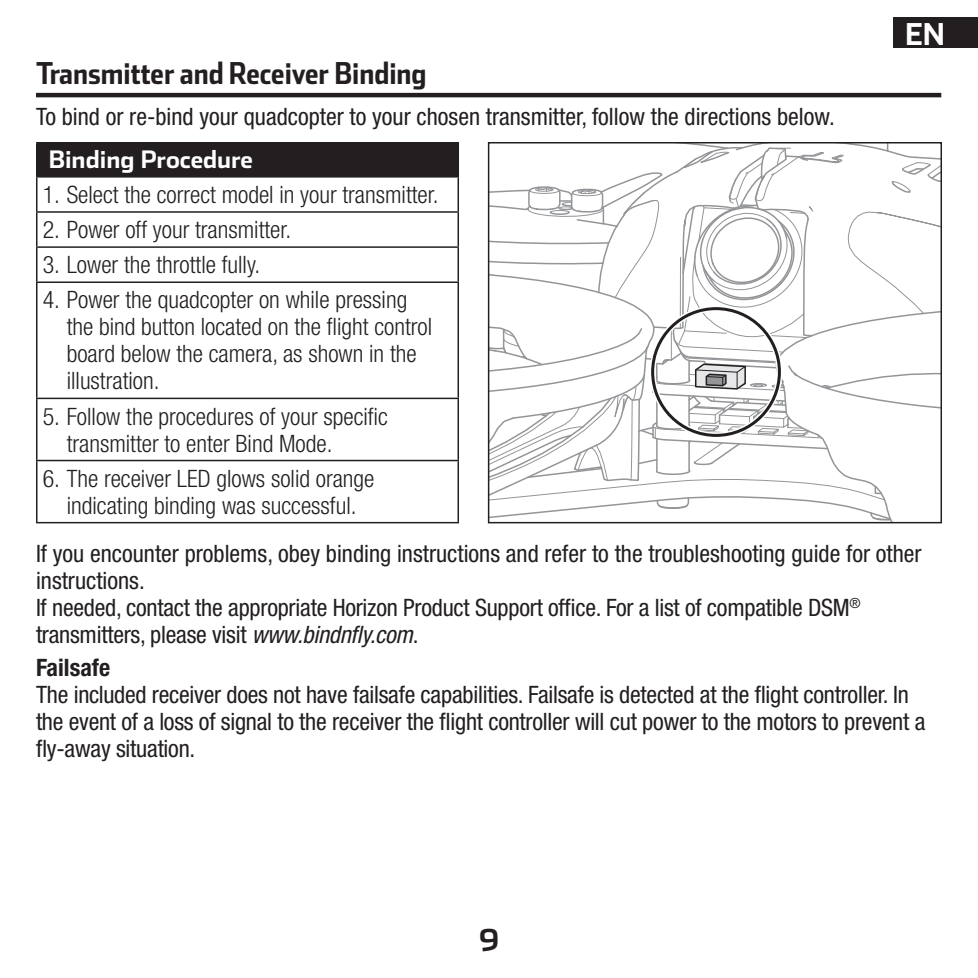
<style>
.page{position:relative;width:978px;height:978px;background:#fff}
.page>*{position:absolute;margin:0;border:0;box-sizing:border-box;transform-origin:0 0}
.t1{font:700 30px "Stainless Cond";color:#231f20}
.t2{font:700 30px "Stainless";color:#fff}
.t3{font:700 30px "Stainless";color:#231f20}
.t4{font:condensed 24px/27px "Helvetica Neue LT Std";letter-spacing:-.01em;color:#231f20}
.t5{font:300 condensed 24px/27px "Helvetica Neue LT Std";color:#231f20}
.t6{font:700 24px "Stainless";color:#fff}
.t7{font:700 condensed 24px "Helvetica Neue LT Std";color:#231f20}
.s1{font-style:italic}
</style>
<div class="page">
<div style="left:893px;top:18px;width:85px;height:30px;background:#231f20"></div>
<hr style="left:36px;top:93px;width:905px;height:4px;background:#231f20">
<svg style="left:491px;top:145px;width:448px;height:375px"></svg>
<div style="left:488px;top:142px;width:454px;height:381px;border:2px solid #231f20"></div>
<div style="left:37px;top:143px;width:421px;height:34px;background:#231f20"></div>
<svg style="left:38px;top:178px;width:420px;height:344px"></svg>
<hr style="left:36px;top:142px;width:423px;height:1px;background:#231f20">
<hr style="left:36px;top:143px;width:2px;height:33px;background:#231f20">
<hr style="left:458px;top:143px;width:1px;height:33px;background:#231f20">
<hr style="left:36px;top:176px;width:423px;height:2px;background:#231f20">
<hr style="left:36px;top:178px;width:2px;height:33px;background:#231f20">
<hr style="left:458px;top:178px;width:1px;height:33px;background:#231f20">
<hr style="left:36px;top:211px;width:423px;height:2px;background:#231f20">
<hr style="left:36px;top:213px;width:2px;height:33px;background:#231f20">
<hr style="left:458px;top:213px;width:1px;height:33px;background:#231f20">
<hr style="left:36px;top:246px;width:423px;height:2px;background:#231f20">
<hr style="left:36px;top:248px;width:2px;height:33px;background:#231f20">
<hr style="left:458px;top:248px;width:1px;height:33px;background:#231f20">
<hr style="left:36px;top:281px;width:423px;height:2px;background:#231f20">
<hr style="left:36px;top:283px;width:2px;height:115px;background:#231f20">
<hr style="left:458px;top:283px;width:1px;height:115px;background:#231f20">
<hr style="left:36px;top:398px;width:423px;height:1px;background:#231f20">
<hr style="left:36px;top:399px;width:2px;height:61px;background:#231f20">
<hr style="left:458px;top:399px;width:1px;height:61px;background:#231f20">
<hr style="left:36px;top:460px;width:423px;height:1px;background:#231f20">
<hr style="left:36px;top:461px;width:2px;height:61px;background:#231f20">
<hr style="left:458px;top:461px;width:1px;height:61px;background:#231f20">
<hr style="left:36px;top:522px;width:423px;height:1px;background:#231f20">
<div style="left:650px;top:306px;width:132px;height:132px;border:6px solid #fff;border-radius:50%"></div>
<div style="left:651px;top:307px;width:130px;height:130px;border:3px solid #231f20;border-radius:50%"></div>
<p class="t1" style="left:36px;top:61px;width:392px">Transmitter and Receiver Binding</p>
<p class="t4" style="left:36px;top:106px;width:800px">To bind or re-bind your quadcopter to your chosen transmitter, follow the directions below.</p>
<p class="t6" style="left:49px;top:150px;width:206px">Binding Procedure</p>
<p class="t5" style="left:43px;top:183px;width:397px">1. Select the correct model in your transmitter.</p>
<p class="t5" style="left:43px;top:219px;width:250px">2. Power off your transmitter.</p>
<p class="t5" style="left:43px;top:254px;width:219px">3. Lower the throttle fully.</p>
<p class="t5" style="left:67px;top:289px;width:367px;text-indent:-24px">4. Power the quadcopter on while pressing the bind button located on the flight control board below the camera, as shown in the illustration.</p>
<p class="t5" style="left:67px;top:405px;width:323px;text-indent:-24px">5. Follow the procedures of your specific transmitter to enter Bind Mode.</p>
<p class="t5" style="left:43px;top:467px;width:333px;text-align:center">6. The receiver LED glows solid orange indicating binding was successful.</p>
<p class="t2" style="left:905px;top:22px;width:41px">EN</p>
<p class="t4" style="left:36px;top:542px;width:887px">If you encounter problems, obey binding instructions and refer to the troubleshooting guide for other instructions.<br>If needed, contact the appropriate Horizon Product Support office. For a list of compatible DSM<sup>® </sup>transmitters, please visit <span class="s1">www.bindnfly.com</span>.</p>
<p class="t7" style="left:36px;top:658px;width:76px">Failsafe</p>
<p class="t4" style="left:36px;top:683px;width:891px">The included receiver does not have failsafe capabilities. Failsafe is detected at the flight controller. In the event of a loss of signal to the receiver the flight controller will cut power to the motors to prevent a fly-away situation.</p>
<p class="t3" style="left:479px;top:928px;width:21px">9</p>
</div>
